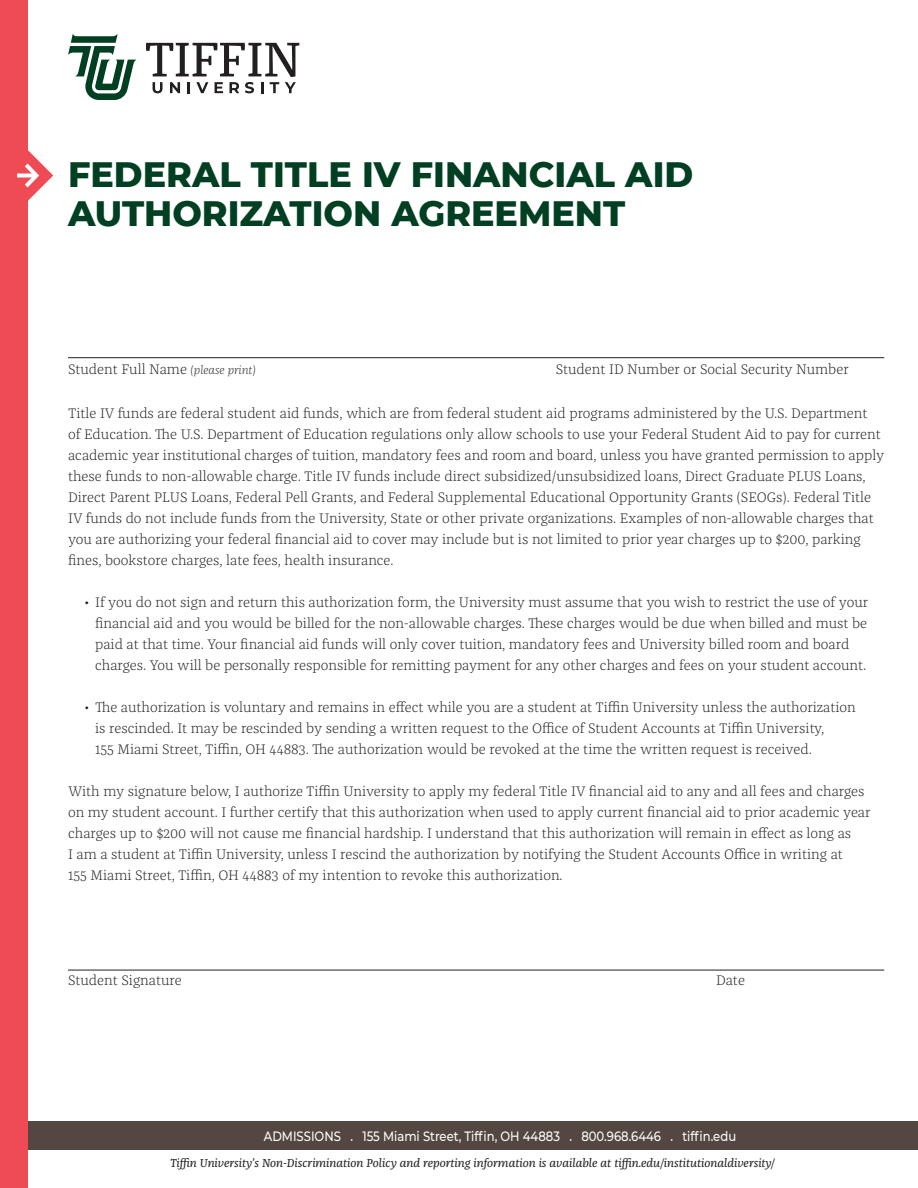
<style>
.page{position:relative;width:918px;height:1188px;background:#fff}
.page>*{position:absolute;margin:0;border:0;box-sizing:border-box;transform-origin:0 0}
.t1{font:800 36px/39px "Montserrat";color:#003f22}
.t2{font:300 14.25px/21px "Franziska OT";color:#231f20}
.t3{font:500 13.5px "Montserrat";color:#fff;scale:.86 1}
.t4{font:italic 12px "Franziska OT";color:#231f20}
.s1{font-style:italic;font-size:12px}
</style>
<div class="page">
<div style="left:10px;top:1121px;width:908px;height:29px;background:#544640"></div>
<svg style="left:68px;top:34px;width:69px;height:66px"></svg>
<svg style="left:146px;top:43px;width:153px;height:50px"></svg>
<div style="left:0;top:0;width:28px;height:1188px;background:#ef4b55"></div>
<svg style="left:25px;top:150px;width:28px;height:51px"></svg>
<div style="left:17px;top:173px;width:19px;height:5px;background:#fff"></div>
<hr style="left:68px;top:357px;width:816px;height:1px;background:#231f20">
<hr style="left:68px;top:970px;width:816px;height:1px;background:#231f20">
<h1 class="t1" style="left:68px;top:153px;width:627px">FEDERAL TITLE IV FINANCIAL AID<br>AUTHORIZATION AGREEMENT</h1>
<p class="t2" style="left:68px;top:359px;width:189px">Student Full Name <span class="s1">(please print)</span></p>
<p class="t2" style="left:556px;top:359px;width:294px">Student ID Number or Social Security Number</p>
<p class="t2" style="left:68px;top:403px;width:818px">Title IV funds are federal student aid funds, which are from federal student aid programs administered by the U.S. Department<br>of Education. The U.S. Department of Education regulations only allow schools to use your Federal Student Aid to pay for current academic year institutional charges of tuition, mandatory fees and room and board, unless you have granted permission to apply these funds to non-allowable charge. Title IV funds include direct subsidized/unsubsidized loans, Direct Graduate PLUS Loans, Direct Parent PLUS Loans, Federal Pell Grants, and Federal Supplemental Educational Opportunity Grants (SEOGs). Federal Title IV funds do not include funds from the University, State or other private organizations. Examples of non-allowable charges that you are authorizing your federal financial aid to cover may include but is not limited to prior year charges up to $200, parking fines, bookstore charges, late fees, health insurance.</p>
<p class="t2" style="left:95px;top:592px;width:775px;text-indent:-11px">• If you do not sign and return this authorization form, the University must assume that you wish to restrict the use of your financial aid and you would be billed for the non-allowable charges. These charges would be due when billed and must be paid at that time. Your financial aid funds will only cover tuition, mandatory fees and University billed room and board charges. You will be personally responsible for remitting payment for any other charges and fees on your student account.</p>
<p class="t2" style="left:95px;top:697px;width:762px;text-indent:-11px">• The authorization is voluntary and remains in effect while you are a student at Tiffin University unless the authorization is rescinded. It may be rescinded by sending a written request to the Office of Student Accounts at Tiffin University,<br>155 Miami Street, Tiffin, OH 44883. The authorization would be revoked at the time the written request is received.</p>
<p class="t2" style="left:68px;top:781px;width:804px">With my signature below, I authorize Tiffin University to apply my federal Title IV financial aid to any and all fees and charges on my student account. I further certify that this authorization when used to apply current financial aid to prior academic year charges up to $200 will not cause me financial hardship. I understand that this authorization will remain in effect as long as<br>I am a student at Tiffin University, unless I rescind the authorization by notifying the Student Accounts Office in writing at<br>155 Miami Street, Tiffin, OH 44883 of my intention to revoke this authorization.</p>
<p class="t2" style="left:68px;top:970px;width:115px">Student Signature</p>
<p class="t2" style="left:716px;top:970px;width:30px">Date</p>
<p class="t3" style="left:264px;top:1127px;width:551px">ADMISSIONS . 155 Miami Street, Tiffin, OH 44883 . 800.968.6446 . tiffin.edu</p>
<p class="t4" style="left:170px;top:1156px;width:606px">Tiffin University’s Non-Discrimination Policy and reporting information is available at tiffin.edu/institutionaldiversity/</p>
</div>
